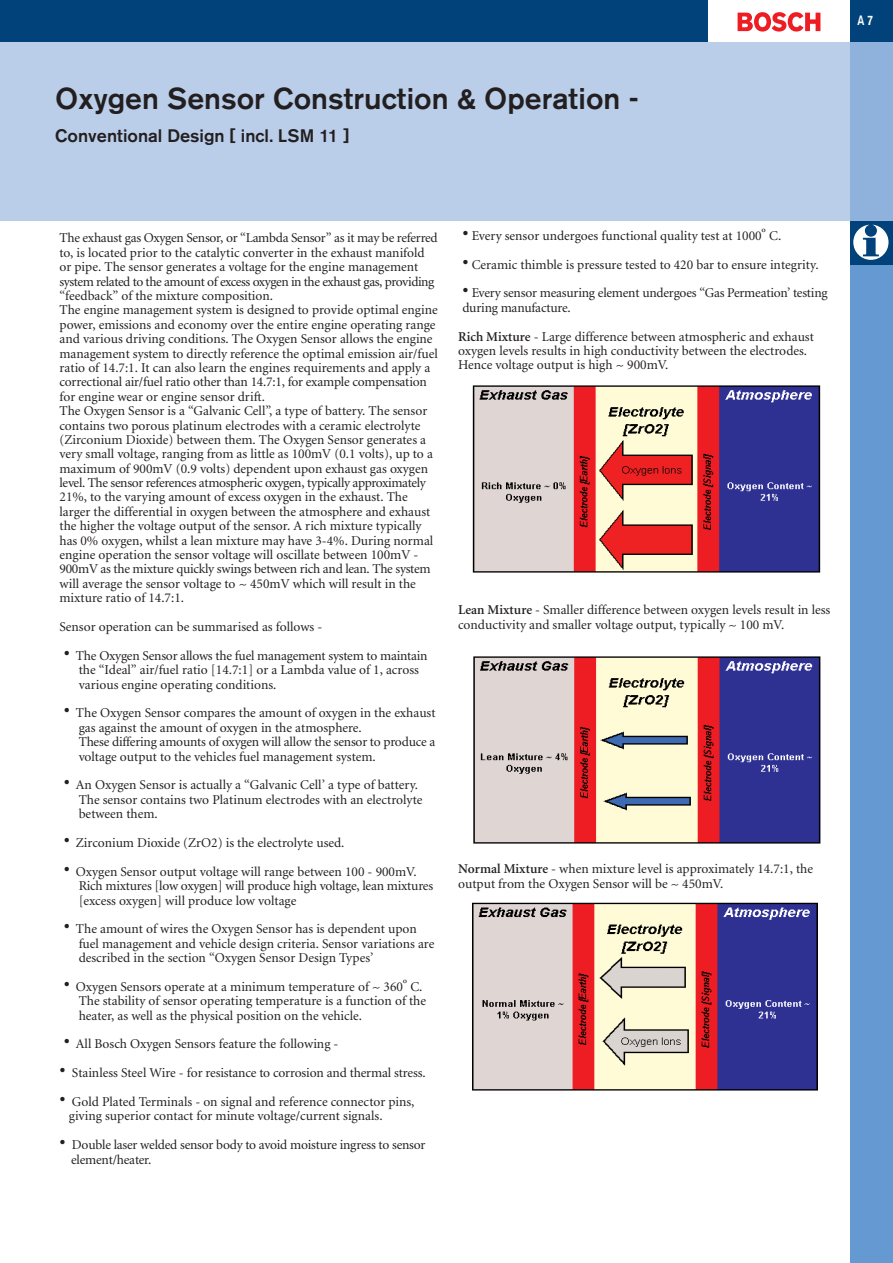
<style>
.page{position:relative;width:893px;height:1263px;background:#fff}
.page>*{position:absolute;margin:0;border:0;box-sizing:border-box;transform-origin:0 0}
.t1{font:500 30px "Akzidenz Grotesk BQ";color:#231f20}
.t2{font:500 18px "Akzidenz Grotesk BQ";color:#231f20}
.t3{font:13.5px/14.4px "Minion";color:#231f20}
.t4{font:500 13.5px "Akzidenz Grotesk BQ";color:#fff;scale:.8 1}
.s1{font-size:21px}
.s2{font-weight:600}
</style>
<div class="page">
<div style="left:0;top:0;width:893px;height:43px;background:#004279"></div>
<div style="left:708px;top:0;width:142px;height:43px;background:#fff"></div>
<svg style="left:738px;top:12px;width:82px;height:20px"></svg>
<div style="left:850px;top:221px;width:43px;height:1042px;background:#6599d1"></div>
<div style="left:850px;top:43px;width:43px;height:178px;background:#8fb2dd"></div>
<div style="left:0;top:43px;width:850px;height:178px;background:#bacde9"></div>
<img style="left:472px;top:385px;width:349px;height:188px">
<img style="left:473px;top:656px;width:348px;height:188px">
<img style="left:472px;top:902px;width:346px;height:189px">
<div style="left:850px;top:221px;width:43px;height:43px;background:#004279"></div>
<svg style="left:853px;top:224px;width:36px;height:36px"></svg>
<h1 class="t1" style="left:55px;top:82px;width:585px">Oxygen Sensor Construction &amp; Operation -</h1>
<h2 class="t2" style="left:55px;top:125px;width:296px">Conventional Design [ incl. LSM 11 ]</h2>
<p class="t4" style="left:857px;top:13px;width:21px">A 7</p>
<p class="t3" style="left:60px;top:232px;width:380px">The exhaust gas Oxygen Sensor, or “Lambda Sensor” as it may be referred to, is located prior to the catalytic converter in the exhaust manifold or pipe. The sensor generates a voltage for the engine management system related to the amount of excess oxygen in the exhaust gas, providing “feedback” of the mixture composition.<br>The engine management system is designed to provide optimal engine power, emissions and economy over the entire engine operating range and various driving conditions. The Oxygen Sensor allows the engine management system to directly reference the optimal emission air/fuel ratio of 14.7:1. It can also learn the engines requirements and apply a correctional air/fuel ratio other than 14.7:1, for example compensation for engine wear or engine sensor drift.<br>The Oxygen Sensor is a “Galvanic Cell”, a type of battery. The sensor contains two porous platinum electrodes with a ceramic electrolyte (Zirconium Dioxide) between them. The Oxygen Sensor generates a very small voltage, ranging from as little as 100mV (0.1 volts), up to a maximum of 900mV (0.9 volts) dependent upon exhaust gas oxygen level. The sensor references atmospheric oxygen, typically approximately 21%, to the varying amount of excess oxygen in the exhaust. The larger the differential in oxygen between the atmosphere and exhaust the higher the voltage output of the sensor. A rich mixture typically has 0% oxygen, whilst a lean mixture may have 3-4%. During normal engine operation the sensor voltage will oscillate between 100mV - 900mV as the mixture quickly swings between rich and lean. The system will average the sensor voltage to ~ 450mV which will result in the mixture ratio of 14.7:1.</p>
<p class="t3" style="left:60px;top:621px;width:264px">Sensor operation can be summarised as follows -</p>
<p class="t3" style="left:79px;top:649px;width:350px;text-indent:-15px"><span class="s1">•</span> The Oxygen Sensor allows the fuel management system to maintain the “Ideal” air/fuel ratio [14.7:1] or a Lambda value of 1, across various engine operating conditions.</p>
<p class="t3" style="left:79px;top:707px;width:358px;text-indent:-15px"><span class="s1">•</span> The Oxygen Sensor compares the amount of oxygen in the exhaust gas against the amount of oxygen in the atmosphere.<br>These differing amounts of oxygen will allow the sensor to produce a voltage output to the vehicles fuel management system.</p>
<p class="t3" style="left:79px;top:779px;width:345px;text-indent:-15px"><span class="s1">•</span> An Oxygen Sensor is actually a “Galvanic Cell’ a type of battery.<br>The sensor contains two Platinum electrodes with an electrolyte between them.</p>
<p class="t3" style="left:64px;top:836px;width:282px"><span class="s1">•</span> Zirconium Dioxide (ZrO2) is the electrolyte used.</p>
<p class="t3" style="left:79px;top:865px;width:356px;text-indent:-15px"><span class="s1">•</span> Oxygen Sensor output voltage will range between 100 - 900mV.<br>Rich mixtures [low oxygen] will produce high voltage, lean mixtures [excess oxygen] will produce low voltage</p>
<p class="t3" style="left:79px;top:923px;width:357px;text-indent:-15px"><span class="s1">•</span> The amount of wires the Oxygen Sensor has is dependent upon fuel management and vehicle design criteria. Sensor variations are described in the section “Oxygen Sensor Design Types’</p>
<p class="t3" style="left:79px;top:980px;width:349px;text-indent:-15px"><span class="s1">•</span> Oxygen Sensors operate at a minimum temperature of ~ 360<sup>º</sup> C.<br>The stability of sensor operating temperature is a function of the heater, as well as the physical position on the vehicle.</p>
<p class="t3" style="left:64px;top:1038px;width:276px"><span class="s1">•</span> All Bosch Oxygen Sensors feature the following -</p>
<p class="t3" style="left:60px;top:1067px;width:368px"><span class="s1">•</span> Stainless Steel Wire - for resistance to corrosion and thermal stress.</p>
<p class="t3" style="left:69px;top:1095px;width:347px;text-indent:-9px"><span class="s1">•</span> Gold Plated Terminals - on signal and reference connector pins, giving superior contact for minute voltage/current signals.</p>
<p class="t3" style="left:71px;top:1139px;width:356px;text-indent:-12px"><span class="s1">•</span> Double laser welded sensor body to avoid moisture ingress to sensor element/heater.</p>
<p class="t3" style="left:462px;top:229px;width:320px"><span class="s1">•</span> Every sensor undergoes functional quality test at 1000<sup>º</sup> C.</p>
<p class="t3" style="left:462px;top:258px;width:358px"><span class="s1">•</span> Ceramic thimble is pressure tested to 420 bar to ensure integrity.</p>
<p class="t3" style="left:462px;top:287px;width:367px"><span class="s1">•</span> Every sensor measuring element undergoes “Gas Permeation’ testing during manufacture.</p>
<p class="t3" style="left:458px;top:330px;width:357px"><span class="s2">Rich Mixture</span> - Large difference between atmospheric and exhaust oxygen levels results in high conductivity between the electrodes.<br>Hence voltage output is high ~ 900mV.</p>
<p class="t3" style="left:458px;top:604px;width:374px"><span class="s2">Lean Mixture</span> - Smaller difference between oxygen levels result in less conductivity and smaller voltage output, typically ~ 100 mV.</p>
<p class="t3" style="left:458px;top:863px;width:356px"><span class="s2">Normal Mixture</span> - when mixture level is approximately 14.7:1, the output from the Oxygen Sensor will be ~ 450mV.</p>
</div>
